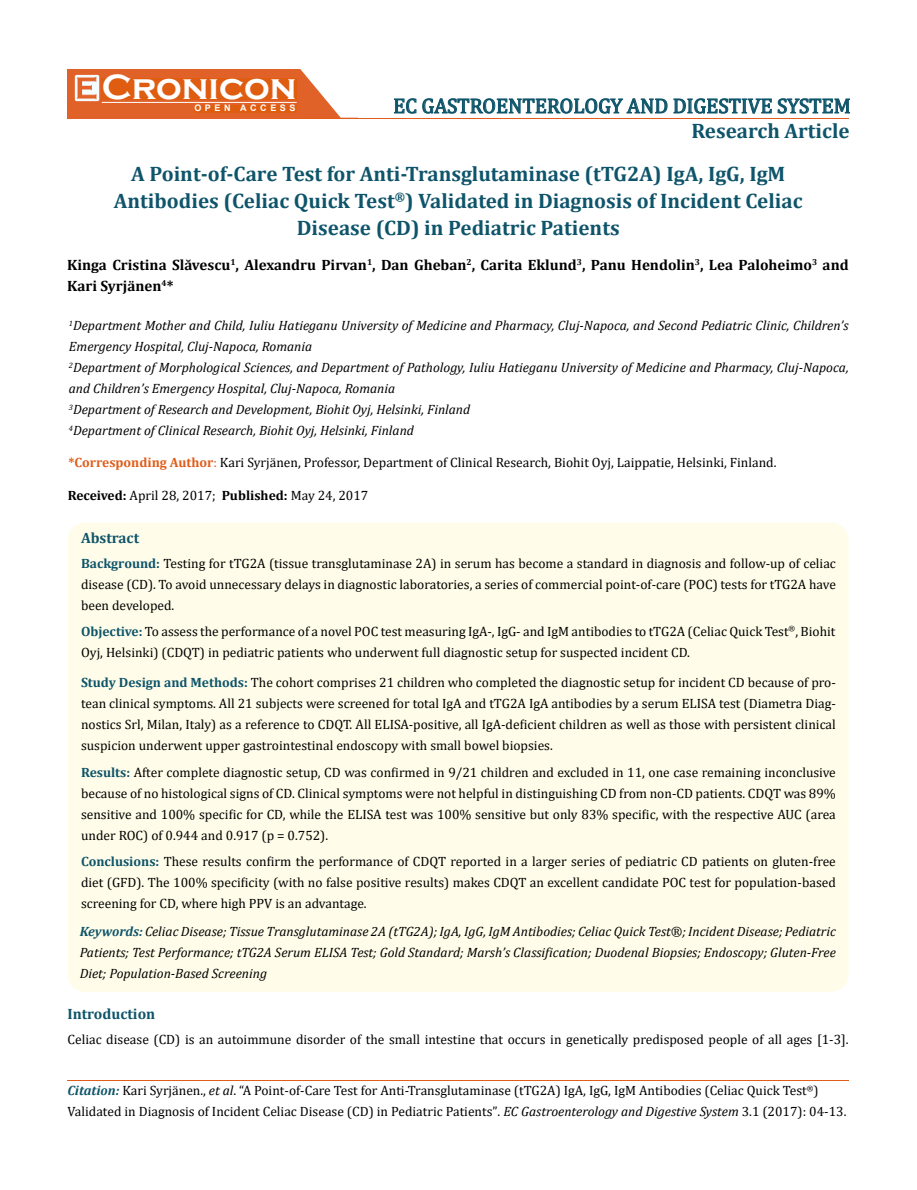
<style>
.page{position:relative;width:917px;height:1190px;background:#fff}
.page>*{position:absolute;margin:0;border:0;box-sizing:border-box;transform-origin:0 0}
.t1{font:700 36px "Copperplate Gothic";color:#fff}
.t2{font:700 21px/43.2px "Cambria";color:#0e546a}
.t3{font:21px "Cambria";color:#0e546a}
.t4{font:700 15px/21px "Cambria";color:#000}
.t5{font:700 15px "Cambria";color:#0e546a}
.t6{font:13.5px/21px "Cambria";color:#000;text-align:justify}
.t7{font:italic 13.5px/21px "Cambria";color:#000}
.t8{font:700 9px "Arial";letter-spacing:.4em;color:#fff}
.s1{font-weight:700;color:#e05d1a}
.s2{color:#e05d1a}
.s3{font-weight:700}
.s4{font-weight:700;color:#0e546a}
.s5{font-weight:700;font-style:italic;color:#0e546a}
.s6{font-style:italic}
.s7{font-size:13.35px}
</style>
<div class="page">
<div style="left:67px;top:70px;width:290px;height:49px;background:#e06228"></div>
<img style="left:75px;top:75px;width:24px;height:26px">
<div style="left:102px;top:79px;width:195px;height:21px;background:#df5d11"></div>
<div style="left:194px;top:105px;width:103px;height:7px;background:#df5d11"></div>
<svg style="left:300px;top:69px;width:367px;height:49px"></svg>
<svg style="left:673px;top:98px;width:177px;height:16px"></svg>
<hr style="left:102px;top:102px;width:194px;height:1px;background:#fff">
<hr style="left:279px;top:118px;width:569px;height:1px;background:#e05d1a">
<hr style="left:67px;top:1080px;width:782px;height:1px;background:#e05d1a">
<div style="left:68px;top:522px;width:780px;height:470px;background:#fffde9;border-radius:18px"></div>
<h1 class="t1" style="left:102px;top:66px;width:196px">Cronicon</h1>
<p class="t8" style="left:194px;top:103px;width:103px">OPEN ACCESS</p>
<h2 class="t3" style="left:393px;top:98px;width:459px">EC GASTROENTEROLOGY AND DIGESTIVE SYSTEM</h2>
<h2 class="t2" style="left:131px;top:111px;width:720px;text-indent:560px">Research Article<br>A Point-of-Care Test for Anti-Transglutaminase (tTG2A) IgA, IgG, IgM</h2>
<h2 class="t2" style="left:114px;top:189px;width:690px;line-height:27px;text-align:center">Antibodies (Celiac Quick Test<sup>®</sup>) Validated in Diagnosis of Incident Celiac<br>Disease (CD) in Pediatric Patients</h2>
<p class="t4" style="left:67px;top:253px;width:783px">Kinga Cristina Slăvescu<sup>1</sup>, Alexandru Pirvan<sup>1</sup>, Dan Gheban<sup>2</sup>, Carita Eklund<sup>3</sup>, Panu Hendolin<sup>3</sup>, Lea Paloheimo<sup>3</sup> and<br>Kari Syrjänen<sup>4</sup>*</p>
<p class="t7" style="left:69px;top:316px;width:781px"><sup>1</sup>Department Mother and Child, Iuliu Hatieganu University of Medicine and Pharmacy, Cluj-Napoca, and Second Pediatric Clinic, Children’s Emergency Hospital, Cluj-Napoca, Romania<br><sup>2</sup>Department of Morphological Sciences, and Department of Pathology, Iuliu Hatieganu University of Medicine and Pharmacy, Cluj-Napoca, and Children’s Emergency Hospital, Cluj-Napoca, Romania<br><sup>3</sup>Department of Research and Development, Biohit Oyj, Helsinki, Finland<br><sup>4</sup>Department of Clinical Research, Biohit Oyj, Helsinki, Finland</p>
<p class="t6" style="left:68px;top:453px;width:709px"><span class="s1">*Corresponding Author</span><span class="s2">:</span> Kari Syrjänen, Professor, Department of Clinical Research, Biohit Oyj, Laippatie, Helsinki, Finland.</p>
<p class="t6" style="left:68px;top:486px;width:302px"><span class="s3">Received:</span> April 28, 2017; <span class="s3">Published:</span> May 24, 2017</p>
<p class="t5" style="left:81px;top:532px;width:60px">Abstract</p>
<p class="t6" style="left:81px;top:554px;width:756px"><span class="s4">Background:</span> Testing for tTG2A (tissue transglutaminase 2A) in serum has become a standard in diagnosis and follow-up of celiac disease (CD). To avoid unnecessary delays in diagnostic laboratories, a series of commercial point-of-care (POC) tests for tTG2A have been developed.</p>
<p class="t6" style="left:81px;top:622px;width:756px"><span class="s4">Objective:</span> To assess the performance of a novel POC test measuring IgA-, IgG- and IgM antibodies to tTG2A (Celiac Quick Test<sup>®</sup>, Biohit<br>Oyj, Helsinki) (CDQT) in pediatric patients who underwent full diagnostic setup for suspected incident CD.</p>
<p class="t6" style="left:81px;top:673px;width:756px"><span class="s4">Study Design and Methods:</span> The cohort comprises 21 children who completed the diagnostic setup for incident CD because of pro&shy;tean clinical symptoms. All 21 subjects were screened for total IgA and tTG2A IgA antibodies by a serum ELISA test (Diametra Diag&shy;nostics Srl, Milan, Italy) as a reference to CDQT. All ELISA-positive, all IgA-deficient children as well as those with persistent clinical suspicion underwent upper gastrointestinal endoscopy with small bowel biopsies.</p>
<p class="t6" style="left:81px;top:761px;width:756px"><span class="s4">Results:</span> After complete diagnostic setup, CD was confirmed in 9/21 children and excluded in 11, one case remaining inconclusive because of no histological signs of CD. Clinical symptoms were not helpful in distinguishing CD from non-CD patients. CDQT was 89% sensitive and 100% specific for CD, while the ELISA test was 100% sensitive but only 83% specific, with the respective AUC (area under ROC) of 0.944 and 0.917 (p = 0.752).</p>
<p class="t6" style="left:81px;top:851px;width:756px"><span class="s4">Conclusions:</span> These results confirm the performance of CDQT reported in a larger series of pediatric CD patients on gluten-free diet (GFD). The 100% specificity (with no false positive results) makes CDQT an excellent candidate POC test for population-based screening for CD, where high PPV is an advantage.</p>
<p class="t7" style="left:80px;top:922px;width:757px;text-align:justify"><span class="s4">Keywords:</span> Celiac Disease; Tissue Transglutaminase 2A (tTG2A); IgA, IgG, IgM Antibodies; Celiac Quick Test®; Incident Disease; Pediatric Patients; Test Performance; tTG2A Serum ELISA Test; Gold Standard; Marsh’s Classification; Duodenal Biopsies; Endoscopy; Gluten-Free Diet; Population-Based Screening</p>
<p class="t5" style="left:67px;top:1008px;width:89px">Introduction</p>
<p class="t6" style="left:67px;top:1029px;width:782px">Celiac disease (CD) is an autoimmune disorder of the small intestine that occurs in genetically predisposed people of all ages [1-3].</p>
<p class="t6" style="left:67px;top:1081px;width:780px"><span class="s5">Citation:</span> Kari Syrjänen., <span class="s6">et al</span>. “A Point-of-Care Test for Anti-Transglutaminase (tTG2A) IgA, IgG, IgM Antibodies (Celiac Quick Test<sup>®</sup>)<br>Validated in Diagnosis of Incident Celiac Disease (CD) in Pediatric Patients”<span class="s7">.</span> <span class="s6">EC Gastroenterology and Digestive System</span> <span class="s7">3</span>.1 (2017): 04-13.</p>
</div>
